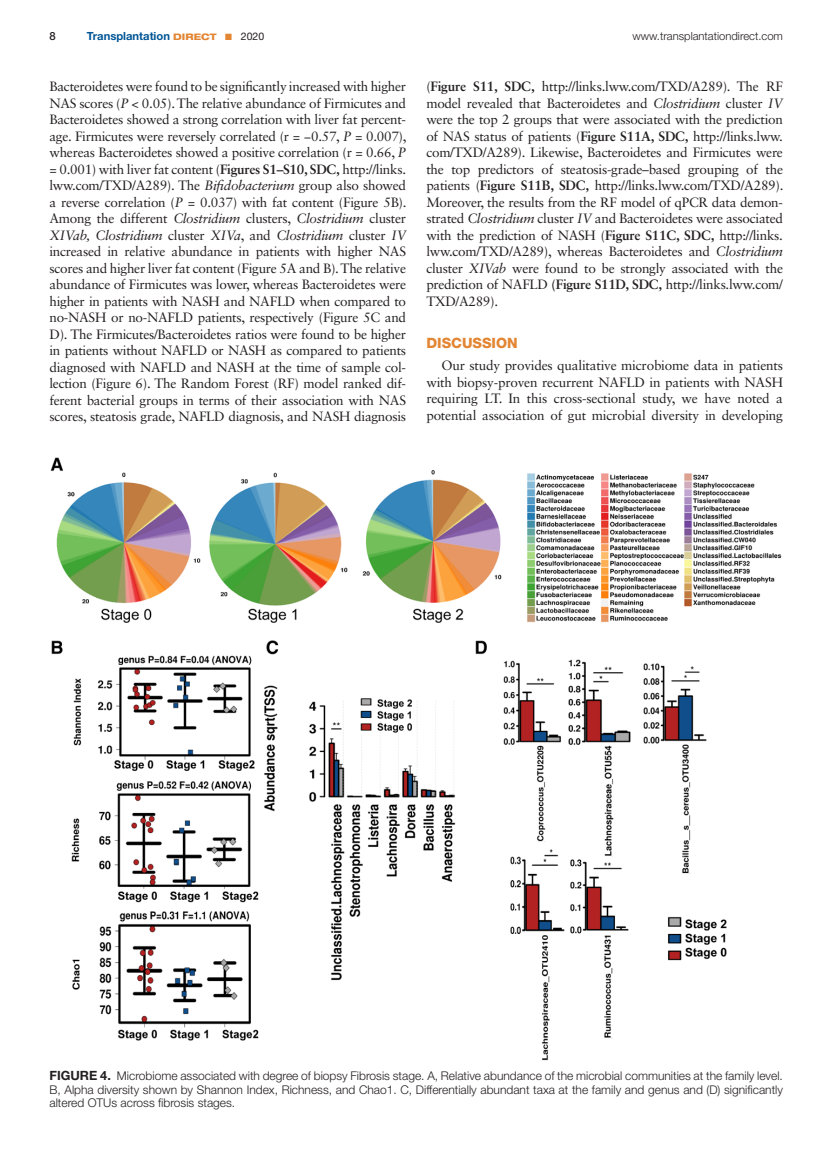
<style>
.page{position:relative;width:837px;height:1161px;background:#fff}
.page>*{position:absolute;margin:0;border:0;box-sizing:border-box;transform-origin:0 0}
.t1{font:800 14.25px "Helvetica Neue LT Std";color:#e38634}
.t2{font:13.5px/16.5px "Sabon LT Std";letter-spacing:-.02em;color:#231f20;text-align:justify}
.t3{font:300 12px/13.5px "Helvetica Neue LT Std";color:#231f20;text-align:justify}
.t4{font:300 11.25px "Helvetica Neue LT Std";color:#231f20}
.t5{font:700 11.25px "Helvetica Neue LT Std";color:#005595}
.t6{font:500 11.25px "Helvetica Neue LT Std";color:#231f20}
.s1{font-weight:800;font-stretch:expanded;font-size:9px;color:#e38634}
.s2{color:#e38634}
.s3{font-weight:400;font-size:10.5px;color:#231f20}
.s4{font-style:italic}
.s5{font-weight:700}
.s6{font-weight:700;font-size:12.75px}
</style>
<div class="page">
<img style="left:50px;top:457px;width:732px;height:604px">
<p class="t6" style="left:50px;top:29px;width:8px">8</p>
<p class="t5" style="left:87px;top:29px;width:179px">Transplantation <span class="s1">DIRECT</span> <span class="s2">■</span> <span class="s3">2020</span></p>
<p class="t4" style="left:633px;top:29px;width:152px">www.transplantationdirect.com</p>
<p class="t2" style="left:50px;top:78px;width:359px">Bacteroidetes were found to be significantly increased with higher NAS scores (<span class="s4">P</span> &lt; 0.05). The relative abundance of Firmicutes and Bacteroidetes showed a strong correlation with liver fat percent&shy;age. Firmicutes were reversely correlated (r = −0.57, <span class="s4">P</span> = 0.007), whereas Bacteroidetes showed a positive correlation (r = 0.66, <span class="s4">P </span>= 0.001) with liver fat content (<span class="s5">Figures S1–S10, SDC,</span> http://links. lww.com/TXD/A289). The <span class="s4">Bifidobacterium</span> group also showed a reverse correlation (<span class="s4">P</span> = 0.037) with fat content (Figure 5B).<br>Among the different <span class="s4">Clostridium</span> clusters, <span class="s4">Clostridium</span> cluster <span class="s4">XIVab, Clostridium</span> cluster <span class="s4">XIVa</span>, and <span class="s4">Clostridium</span> cluster <span class="s4">IV </span>increased in relative abundance in patients with higher NAS scores and higher liver fat content (Figure 5A and B). The relative abundance of Firmicutes was lower, whereas Bacteroidetes were higher in patients with NASH and NAFLD when compared to no-NASH or no-NAFLD patients, respectively (Figure 5C and D). The Firmicutes/Bacteroidetes ratios were found to be higher in patients without NAFLD or NASH as compared to patients diagnosed with NAFLD and NASH at the time of sample col&shy;lection (Figure 6). The Random Forest (RF) model ranked dif&shy;ferent bacterial groups in terms of their association with NAS scores, steatosis grade, NAFLD diagnosis, and NASH diagnosis</p>
<p class="t2" style="left:426px;top:78px;width:359px">(<span class="s5">Figure S11, SDC,</span> http://links.lww.com/TXD/A289). The RF model revealed that Bacteroidetes and <span class="s4">Clostridium</span> cluster <span class="s4">IV </span>were the top 2 groups that were associated with the prediction of NAS status of patients (<span class="s5">Figure S11A, SDC,</span> http://links.lww. com/TXD/A289). Likewise, Bacteroidetes and Firmicutes were the top predictors of steatosis-grade–based grouping of the patients (<span class="s5">Figure S11B, SDC,</span> http://links.lww.com/TXD/A289).<br>Moreover, the results from the RF model of qPCR data demon&shy;strated <span class="s4">Clostridium</span> cluster <span class="s4">IV</span> and Bacteroidetes were associated with the prediction of NASH (<span class="s5">Figure S11C, SDC,</span> http://links. lww.com/TXD/A289), whereas Bacteroidetes and <span class="s4">Clostridium </span>cluster <span class="s4">XIVab</span> were found to be strongly associated with the prediction of NAFLD <span class="s5">(Figure S11D, SDC,</span> http://links.lww.com/ TXD/A289).</p>
<p class="t1" style="left:426px;top:334px;width:93px">DISCUSSION</p>
<p class="t2" style="left:426px;top:357px;width:358px;text-indent:15px">Our study provides qualitative microbiome data in patients with biopsy-proven recurrent NAFLD in patients with NASH requiring LT. In this cross-sectional study, we have noted a potential association of gut microbial diversity in developing</p>
<p class="t3" style="left:50px;top:1069px;width:735px"><span class="s6">FIGURE 4.</span> Microbiome associated with degree of biopsy Fibrosis stage. A, Relative abundance of the microbial communities at the family level.<br>B, Alpha diversity shown by Shannon Index, Richness, and Chao1. C, Differentially abundant taxa at the family and genus and (D) significantly altered OTUs across fibrosis stages.</p>
</div>
